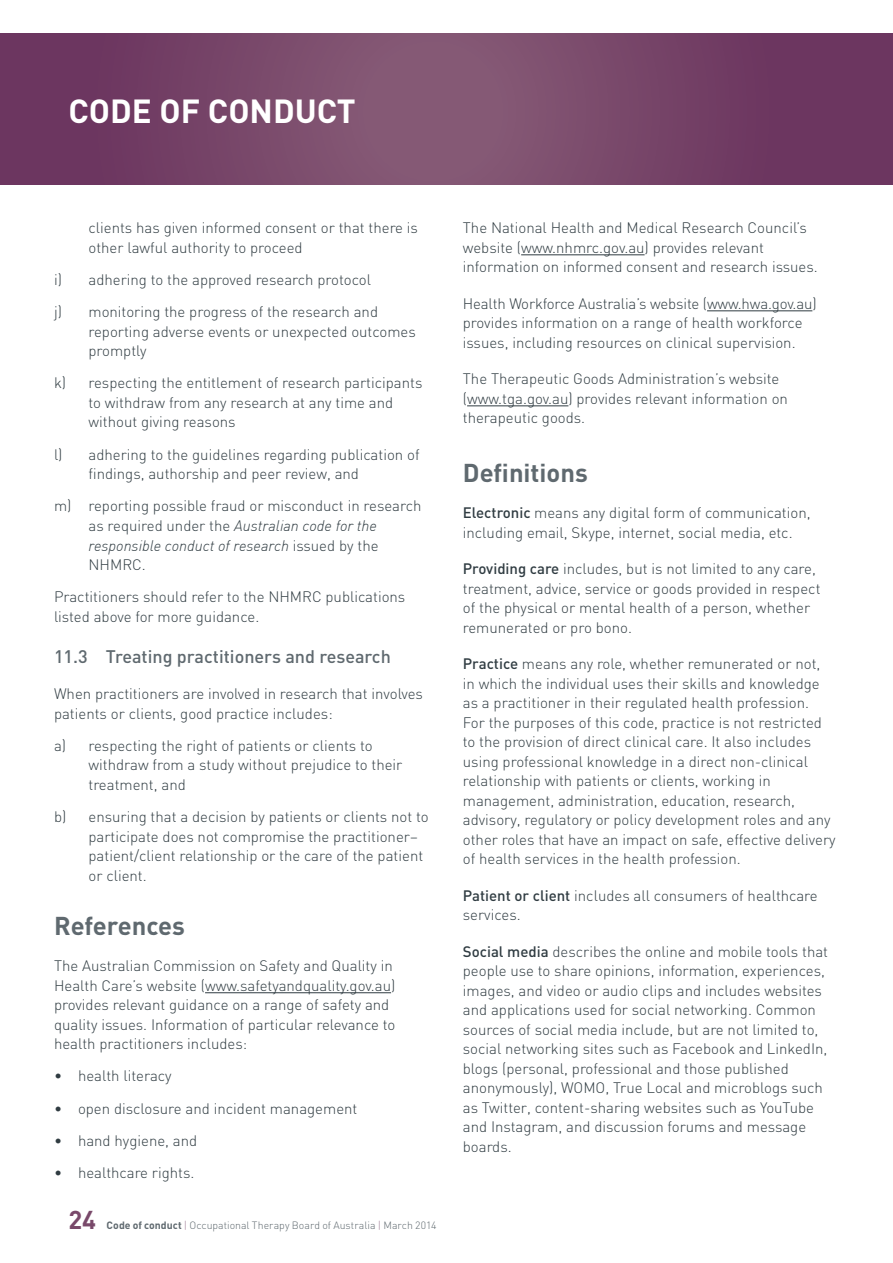
<style>
.page{position:relative;width:893px;height:1263px;background:#fff}
.page>*{position:absolute;margin:0;border:0;box-sizing:border-box;transform-origin:0 0}
.t1{font:700 33px "DIN";color:#fff}
.t2{font:700 25.5px "DIN";color:#5f696f}
.t3{font:700 25.5px "DIN";color:#79496a}
.t4{font:500 18px "DIN";color:#5f696f}
.t5{font:300 15px/19.5px "DIN";color:#303c42}
.t6{font:300 10.5px "DIN";color:#5f696f}
.s1{font-style:italic}
.s2{font-weight:700}
.s3{color:#a17f97}
.s4{font-weight:500}
</style>
<div class="page">
<svg style="left:0;top:34px;width:893px;height:150px;background:#764568"></svg>
<hr style="left:205px;top:992px;width:186px;height:1px;background:#303c42">
<hr style="left:521px;top:255px;width:124px;height:1px;background:#303c42">
<hr style="left:707px;top:311px;width:105px;height:1px;background:#303c42">
<hr style="left:467px;top:406px;width:101px;height:1px;background:#303c42">
<h1 class="t1" style="left:68px;top:90px;width:289px">CODE OF CONDUCT</h1>
<p class="t5" style="left:88px;top:218px;width:331px">clients has given informed consent or that there is other lawful authority to proceed</p>
<p class="t5" style="left:54px;top:263px;width:326px;line-height:32.2px">i) adhering to the approved research protocol j) monitoring the progress of the research and</p>
<p class="t5" style="left:88px;top:321px;width:329px">reporting adverse events or unexpected outcomes promptly</p>
<p class="t5" style="left:88px;top:373px;width:335px;text-indent:-34px">k) respecting the entitlement of research participants to withdraw from any research at any time and without giving reasons</p>
<p class="t5" style="left:88px;top:444px;width:333px;text-indent:-34px">l) adhering to the guidelines regarding publication of findings, authorship and peer review, and</p>
<p class="t5" style="left:88px;top:496px;width:334px;text-indent:-34px">m) reporting possible fraud or misconduct in research as required under the <span class="s1">Australian code for the responsible conduct of research</span> issued by the NHMRC.</p>
<p class="t5" style="left:54px;top:587px;width:353px">Practitioners should refer to the NHMRC publications listed above for more guidance.</p>
<p class="t4" style="left:54px;top:644px;width:338px">11.3 Treating practitioners and research</p>
<p class="t5" style="left:54px;top:684px;width:370px">When practitioners are involved in research that involves patients or clients, good practice includes:</p>
<p class="t5" style="left:88px;top:735px;width:315px;text-indent:-34px">a) respecting the right of patients or clients to withdraw from a study without prejudice to their treatment, and</p>
<p class="t5" style="left:88px;top:807px;width:342px;text-indent:-34px">b) ensuring that a decision by patients or clients not to participate does not compromise the practitioner– patient/client relationship or the care of the patient or client.</p>
<h2 class="t2" style="left:54px;top:909px;width:132px">References</h2>
<p class="t5" style="left:54px;top:956px;width:343px">The Australian Commission on Safety and Quality in Health Care’s website (www.safetyandquality.gov.au) provides relevant guidance on a range of safety and quality issues. Information of particular relevance to health practitioners includes:</p>
<p class="t5" style="left:54px;top:1066px;width:119px">• health literacy</p>
<p class="t5" style="left:54px;top:1098px;width:305px">• open disclosure and incident management</p>
<p class="t5" style="left:54px;top:1130px;width:145px">• hand hygiene, and</p>
<p class="t5" style="left:54px;top:1163px;width:142px">• healthcare rights.</p>
<h2 class="t3" style="left:68px;top:1203px;width:29px">24</h2>
<p class="t6" style="left:107px;top:1219px;width:332px"><span class="s2">Code of conduct</span> <span class="s3">|</span> Occupational Therapy Board of Australia <span class="s3">|</span> March 2014</p>
<p class="t5" style="left:463px;top:218px;width:356px">The National Health and Medical Research Council’s website (www.nhmrc.gov.au) provides relevant information on informed consent and research issues.</p>
<p class="t5" style="left:463px;top:293px;width:355px">Health Workforce Australia’s website (www.hwa.gov.au) provides information on a range of health workforce issues, including resources on clinical supervision.</p>
<p class="t5" style="left:463px;top:369px;width:327px">The Therapeutic Goods Administration’s website (www.tga.gov.au) provides relevant information on therapeutic goods.</p>
<h2 class="t2" style="left:463px;top:456px;width:126px">Definitions</h2>
<p class="t5" style="left:463px;top:503px;width:349px"><span class="s4">Electronic</span> means any digital form of communication, including email, Skype, internet, social media, etc.</p>
<p class="t5" style="left:463px;top:559px;width:359px"><span class="s4">Providing care</span> includes, but is not limited to any care, treatment, advice, service or goods provided in respect of the physical or mental health of a person, whether remunerated or pro bono.</p>
<p class="t5" style="left:463px;top:654px;width:374px"><span class="s4">Practice</span> means any role, whether remunerated or not, in which the individual uses their skills and knowledge as a practitioner in their regulated health profession.<br>For the purposes of this code, practice is not restricted to the provision of direct clinical care. It also includes using professional knowledge in a direct non-clinical relationship with patients or clients, working in management, administration, education, research, advisory, regulatory or policy development roles and any other roles that have an impact on safe, effective delivery of health services in the health profession.</p>
<p class="t5" style="left:463px;top:885px;width:356px"><span class="s4">Patient or client</span> includes all consumers of healthcare services.</p>
<p class="t5" style="left:463px;top:941px;width:367px"><span class="s4">Social media</span> describes the online and mobile tools that people use to share opinions, information, experiences, images, and video or audio clips and includes websites and applications used for social networking. Common sources of social media include, but are not limited to, social networking sites such as Facebook and LinkedIn, blogs (personal, professional and those published anonymously), WOMO, True Local and microblogs such as Twitter, content-sharing websites such as YouTube and Instagram, and discussion forums and message boards.</p>
</div>
